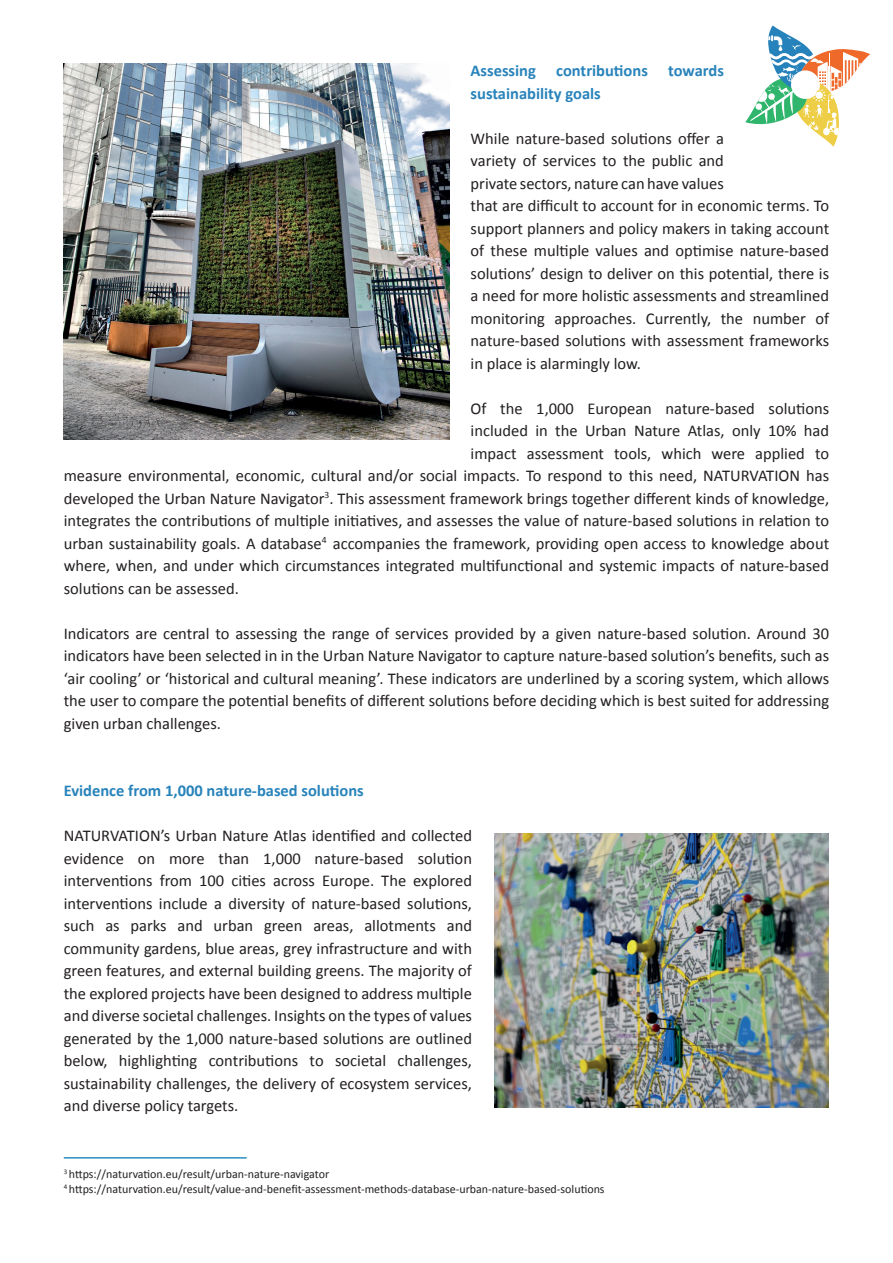
<style>
.page{position:relative;width:893px;height:1263px;background:#fff}
.page>*{position:absolute;margin:0;border:0;box-sizing:border-box;transform-origin:0 0}
.t1{font:16.5px/22.5px "Calibri";color:#231f20;text-align:justify}
.t2{font:700 16.5px/22.5px "Calibri";color:#2883bb}
.t3{font:12px/15px "Calibri";color:#231f20}
</style>
<div class="page">
<svg style="left:745px;top:26px;width:125px;height:121px"></svg>
<hr style="left:64px;top:1157px;width:183px;height:1px;background:#288ec0">
<img style="left:64px;top:64px;width:385px;height:376px">
<img style="left:494px;top:833px;width:334px;height:274px">
<p class="t2" style="left:471px;top:59px;width:255px">Assessing contributions towards sustainability goals</p>
<p class="t1" style="left:471px;top:126px;width:360px;text-align:left">While nature-based solutions offer a<br>variety of services to the public and<br>private sectors, nature can have values<br>that are difficult to account for in economic terms. To support planners and policy makers in taking account of these multiple values and optimise nature-based solutions’ design to deliver on this potential, there is a need for more holistic assessments and streamlined monitoring approaches. Currently, the number of nature-based solutions with assessment frameworks in place is alarmingly low.</p>
<p class="t1" style="left:471px;top:397px;width:360px">Of the 1,000 European nature-based solutions</p>
<p class="t1" style="left:471px;top:419px;width:360px">included in the Urban Nature Atlas, only 10% had</p>
<p class="t1" style="left:471px;top:442px;width:360px">impact assessment tools, which were applied to</p>
<p class="t1" style="left:64px;top:464px;width:767px">measure environmental, economic, cultural and/or social impacts. To respond to this need, NATURVATION has</p>
<p class="t1" style="left:64px;top:486px;width:767px">developed the Urban Nature Navigator<sup>3</sup>. This assessment framework brings together different kinds of knowledge,</p>
<p class="t1" style="left:64px;top:509px;width:767px">integrates the contributions of multiple initiatives, and assesses the value of nature-based solutions in relation to</p>
<p class="t1" style="left:64px;top:531px;width:767px">urban sustainability goals. A database<sup>4</sup> accompanies the framework, providing open access to knowledge about</p>
<p class="t1" style="left:64px;top:554px;width:767px">where, when, and under which circumstances integrated multifunctional and systemic impacts of nature-based</p>
<p class="t1" style="left:64px;top:576px;width:177px">solutions can be assessed.</p>
<p class="t1" style="left:64px;top:621px;width:767px">Indicators are central to assessing the range of services provided by a given nature-based solution. Around 30 indicators have been selected in in the Urban Nature Navigator to capture nature-based solution’s benefits, such as ‘air cooling’ or ‘historical and cultural meaning’. These indicators are underlined by a scoring system, which allows the user to compare the potential benefits of different solutions before deciding which is best suited for addressing given urban challenges.</p>
<p class="t2" style="left:64px;top:779px;width:302px">Evidence from 1,000 nature-based solutions</p>
<p class="t1" style="left:64px;top:824px;width:410px">NATURVATION’s Urban Nature Atlas identified and collected evidence on more than 1,000 nature-based solution interventions from 100 cities across Europe. The explored interventions include a diversity of nature-based solutions, such as parks and urban green areas, allotments and community gardens, blue areas, grey infrastructure and with green features, and external building greens. The majority of the explored projects have been designed to address multiple and diverse societal challenges. Insights on the types of values generated by the 1,000 nature-based solutions are outlined below, highlighting contributions to societal challenges, sustainability challenges, the delivery of ecosystem services, and diverse policy targets.</p>
<p class="t3" style="left:64px;top:1166px;width:542px"><sup>3</sup> https://naturvation.eu/result/urban-nature-navigator<br><sup>4</sup> https://naturvation.eu/result/value-and-benefit-assessment-methods-database-urban-nature-based-solutions</p>
</div>
